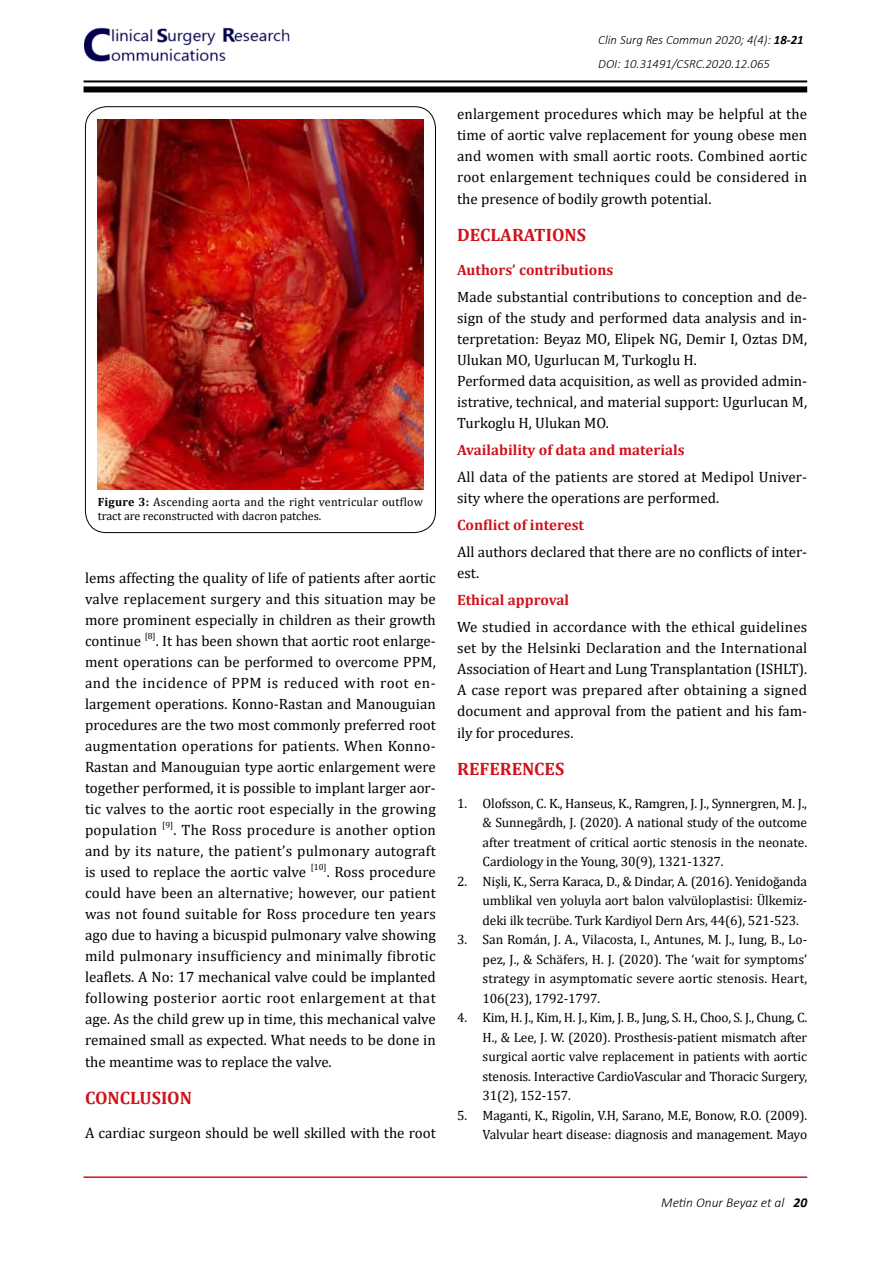
<style>
.page{position:relative;width:893px;height:1263px;background:#fff}
.page>*{position:absolute;margin:0;border:0;box-sizing:border-box;transform-origin:0 0}
.t1{font:700 18px "Cambria";color:#d0121b}
.t2{font:15px/21px "Cambria";color:#000;text-align:justify}
.t3{font:700 15px "Cambria";color:#d0121b}
.t4{font:13.5px/19.5px "Cambria";letter-spacing:-.01em;color:#000;text-align:justify}
.t5{font:italic 300 13.5px "Calibri";color:#000}
.t6{font:italic 300 12.75px "Calibri";color:#000}
.t7{font:12px/13.5px "Cambria";letter-spacing:.015em;color:#000}
.t8{font:8.7px "Cambria";color:#000}
.s1{font-weight:700}
</style>
<div class="page">
<hr style="left:84px;top:80px;width:723px;height:2px;background:#000">
<div style="left:84px;top:86px;width:723px;height:6px;background:#000"></div>
<hr style="left:84px;top:1176px;width:723px;height:2px;background:#d0121b">
<img style="left:84px;top:27px;width:206px;height:35px">
<img style="left:98px;top:119px;width:325px;height:371px">
<p class="t7" style="left:98px;top:496px;width:327px"><span class="s1">Figure 3:</span> Ascending aorta and the right ventricular outflow tract are reconstructed with dacron patches.</p>
<p class="t2" style="left:85px;top:567px;width:352px">lems affecting the quality of life of patients after aortic valve replacement surgery and this situation may be more prominent especially in children as their growth continue</p>
<p class="t8" style="left:145px;top:630px;width:12px">[8]</p>
<p class="t2" style="left:85px;top:630px;width:352px;text-indent:71px">. It has been shown that aortic root enlarge&shy;ment operations can be performed to overcome PPM, and the incidence of PPM is reduced with root en&shy;largement operations. Konno-Rastan and Manouguian procedures are the two most commonly preferred root augmentation operations for patients. When Konno-Rastan and Manouguian type aortic enlargement were together performed, it is possible to implant larger aor&shy;tic valves to the aortic root especially in the growing population</p>
<p class="t8" style="left:162px;top:819px;width:13px">[9]</p>
<p class="t2" style="left:85px;top:819px;width:352px;text-indent:88px">. The Ross procedure is another option and by its nature, the patient’s pulmonary autograft is used to replace the aortic valve</p>
<p class="t8" style="left:311px;top:861px;width:17px">[10]</p>
<p class="t2" style="left:85px;top:861px;width:352px;text-indent:242px">. Ross procedure could have been an alternative; however, our patient was not found suitable for Ross procedure ten years ago due to having a bicuspid pulmonary valve showing mild pulmonary insufficiency and minimally fibrotic leaflets. A No: 17 mechanical valve could be implanted following posterior aortic root enlargement at that age. As the child grew up in time, this mechanical valve remained small as expected. What needs to be done in</p>
<p class="t2" style="left:85px;top:1051px;width:248px">the meantime was to replace the valve.</p>
<p class="t1" style="left:85px;top:1085px;width:108px">CONCLUSION</p>
<p class="t2" style="left:85px;top:1122px;width:352px">A cardiac surgeon should be well skilled with the root</p>
<p class="t6" style="left:598px;top:32px;width:207px">Clin Surg Res Commun 2020; 4(4): <span class="s1">18-21</span></p>
<p class="t6" style="left:598px;top:55px;width:173px">DOI: 10.31491/CSRC.2020.12.065</p>
<p class="t2" style="left:457px;top:103px;width:352px">enlargement procedures which may be helpful at the time of aortic valve replacement for young obese men and women with small aortic roots. Combined aortic root enlargement techniques could be considered in</p>
<p class="t2" style="left:457px;top:189px;width:256px">the presence of bodily growth potential.</p>
<p class="t1" style="left:457px;top:222px;width:130px">DECLARATIONS</p>
<p class="t3" style="left:457px;top:259px;width:158px">Authors’ contributions</p>
<p class="t2" style="left:457px;top:286px;width:352px">Made substantial contributions to conception and de&shy;sign of the study and performed data analysis and in&shy;terpretation: Beyaz MO, Elipek NG, Demir I, Oztas DM, Ulukan MO, Ugurlucan M, Turkoglu H.</p>
<p class="t2" style="left:457px;top:370px;width:352px">Performed data acquisition, as well as provided admin&shy;istrative, technical, and material support: Ugurlucan M, Turkoglu H, Ulukan MO.</p>
<p class="t3" style="left:457px;top:439px;width:229px">Availability of data and materials</p>
<p class="t2" style="left:457px;top:466px;width:352px">All data of the patients are stored at Medipol Univer&shy;sity where the operations are performed.</p>
<p class="t3" style="left:457px;top:514px;width:128px">Conflict of interest</p>
<p class="t2" style="left:457px;top:541px;width:352px">All authors declared that there are no conflicts of inter&shy;est.</p>
<p class="t3" style="left:457px;top:589px;width:113px">Ethical approval</p>
<p class="t2" style="left:457px;top:616px;width:352px">We studied in accordance with the ethical guidelines set by the Helsinki Declaration and the International Association of Heart and Lung Transplantation (ISHLT).<br>A case report was prepared after obtaining a signed document and approval from the patient and his fam-</p>
<p class="t2" style="left:457px;top:723px;width:118px">ily for procedures.</p>
<p class="t1" style="left:457px;top:756px;width:109px">REFERENCES</p>
<p class="t4" style="left:483px;top:793px;width:326px;text-indent:-26px">1. Olofsson, C. K., Hanseus, K., Ramgren, J. J., Synnergren, M. J., &amp; Sunnegårdh, J. (2020). A national study of the outcome after treatment of critical aortic stenosis in the neonate.<br>Cardiology in the Young, 30(9), 1321-1327.</p>
<p class="t4" style="left:483px;top:871px;width:326px;text-indent:-26px">2. Nişli, K., Serra Karaca, D., &amp; Dindar, A. (2016). Yenidoğanda umblikal ven yoluyla aort balon valvüloplastisi: Ülkemiz&shy;deki ilk tecrübe. Turk Kardiyol Dern Ars, 44(6), 521-523.</p>
<p class="t4" style="left:483px;top:930px;width:326px;text-indent:-26px">3. San Román, J. A., Vilacosta, I., Antunes, M. J., Iung, B., Lo&shy;pez, J., &amp; Schäfers, H. J. (2020). The ‘wait for symptoms’ strategy in asymptomatic severe aortic stenosis. Heart, 106(23), 1792-1797.</p>
<p class="t4" style="left:483px;top:1008px;width:326px;text-indent:-26px">4. Kim, H. J., Kim, H. J., Kim, J. B., Jung, S. H., Choo, S. J., Chung, C.<br>H., &amp; Lee, J. W. (2020). Prosthesis-patient mismatch after surgical aortic valve replacement in patients with aortic stenosis. Interactive CardioVascular and Thoracic Surgery, 31(2), 152-157.</p>
<p class="t4" style="left:457px;top:1105px;width:352px;text-align:right">5. Maganti, K., Rigolin, V.H, Sarano, M.E, Bonow, R.O. (2009).<br>Valvular heart disease: diagnosis and management. Mayo</p>
<p class="t5" style="left:661px;top:1194px;width:147px">Metin Onur Beyaz et al <span class="s1">20</span></p>
</div>
